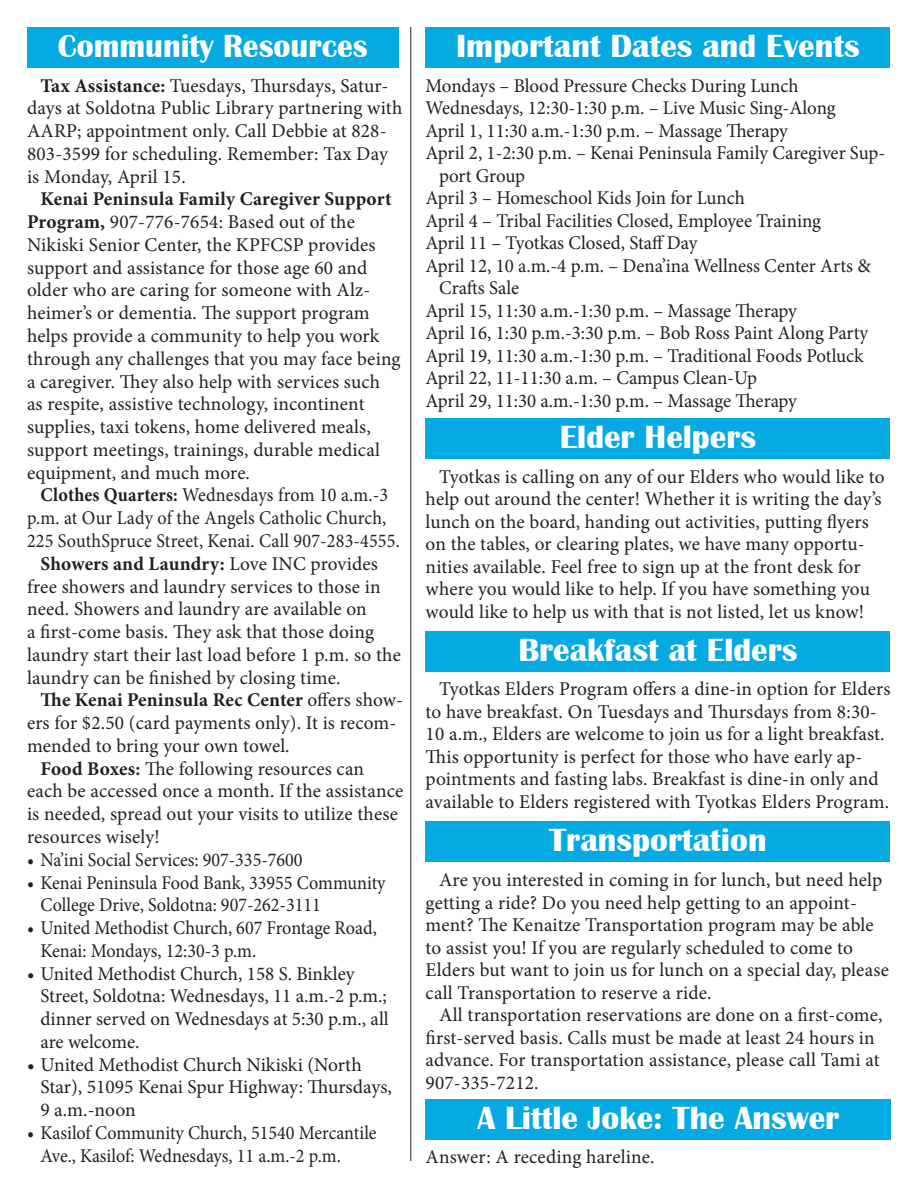
<style>
.page{position:relative;width:918px;height:1188px;background:#fff}
.page>*{position:absolute;margin:0;border:0;box-sizing:border-box;transform-origin:0 0}
.t1{font:700 33px "Britannic";color:#fff}
.t2{font:700 33px "Britannic";color:#fff;scale:.95 1}
.t3{font:19.5px/22.8px "Minion Pro";letter-spacing:.005em;color:#231f20}
.t4{font:19.5px/22.8px "Minion Pro";letter-spacing:.005em;color:#231f20;scale:.93 1}
.s1{font-weight:700}
</style>
<div class="page">
<div style="left:27px;top:27px;width:372px;height:40px;background:#05aae3"></div>
<hr style="left:410px;top:27px;width:1px;height:1134px;background:#231f20">
<div style="left:426px;top:1099px;width:465px;height:41px;background:#05aae3"></div>
<div style="left:426px;top:27px;width:464px;height:40px;background:#05aae3"></div>
<div style="left:426px;top:418px;width:464px;height:40px;background:#05aae3"></div>
<div style="left:426px;top:631px;width:464px;height:40px;background:#05aae3"></div>
<div style="left:426px;top:822px;width:464px;height:40px;background:#05aae3"></div>
<p class="t2" style="left:58px;top:27px;width:328px">Community Resources</p>
<p class="t3" style="left:27px;top:74px;width:377px;text-indent:14px"><span class="s1">Tax Assistance:</span> Tuesdays, Thursdays, Satur&shy;days at Soldotna Public Library partnering with AARP; appointment only. Call Debbie at 828- 803-3599 for scheduling. Remember: Tax Day is Monday, April 15.</p>
<p class="t3" style="left:27px;top:188px;width:375px;text-indent:14px"><span class="s1">Kenai Peninsula Family Caregiver Support Program,</span> 907-776-7654: Based out of the Nikiski Senior Center, the KPFCSP provides support and assistance for those age 60 and older who are caring for someone with Alz&shy;heimer’s or dementia. The support program helps provide a community to help you work through any challenges that you may face being a caregiver. They also help with services such as respite, assistive technology, incontinent supplies, taxi tokens, home delivered meals, support meetings, trainings, durable medical equipment, and much more.</p>
<p class="t4" style="left:27px;top:484px;width:402px;text-indent:14px"><span class="s1">Clothes Quarters:</span> Wednesdays from 10 a.m.-3 p.m. at Our Lady of the Angels Catholic Church,<br>225 SouthSpruce Street, Kenai. Call 907-283-4555.</p>
<p class="t3" style="left:27px;top:552px;width:375px;text-indent:14px"><span class="s1">Showers and Laundry:</span> Love INC provides free showers and laundry services to those in need. Showers and laundry are available on<br>a first-come basis. They ask that those doing laundry start their last load before 1 p.m. so the laundry can be finished by closing time.</p>
<p class="t3" style="left:27px;top:689px;width:378px;text-indent:14px"><span class="s1">The Kenai Peninsula Rec Center</span> offers show&shy;ers for $2.50 (card payments only). It is recom&shy;mended to bring your own towel.</p>
<p class="t3" style="left:27px;top:757px;width:378px;text-indent:14px"><span class="s1">Food Boxes:</span> The following resources can each be accessed once a month. If the assistance is needed, spread out your visits to utilize these resources wisely!</p>
<p class="t4" style="left:27px;top:848px;width:298px">• Na’ini Social Services: 907-335-7600</p>
<p class="t4" style="left:40px;top:871px;width:373px;text-indent:-14px">• Kenai Peninsula Food Bank, 33955 Community<br>College Drive, Soldotna: 907-262-3111</p>
<p class="t4" style="left:40px;top:917px;width:363px;text-indent:-14px">• United Methodist Church, 607 Frontage Road,<br>Kenai: Mondays, 12:30-3 p.m.</p>
<p class="t3" style="left:40px;top:962px;width:350px;text-indent:-14px">• United Methodist Church, 158 S. Binkley Street, Soldotna: Wednesdays, 11 a.m.-2 p.m.; dinner served on Wednesdays at 5:30 p.m., all are welcome.</p>
<p class="t3" style="left:40px;top:1053px;width:353px;text-indent:-14px">• United Methodist Church Nikiski (North<br>Star), 51095 Kenai Spur Highway: Thursdays,<br>9 a.m.-noon</p>
<p class="t4" style="left:40px;top:1121px;width:363px;text-indent:-14px">• Kasilof Community Church, 51540 Mercantile<br>Ave., Kasilof: Wednesdays, 11 a.m.-2 p.m.</p>
<p class="t1" style="left:456px;top:27px;width:405px">Important Dates and Events</p>
<p class="t3" style="left:426px;top:74px;width:374px">Mondays – Blood Pressure Checks During Lunch</p>
<p class="t3" style="left:426px;top:97px;width:412px">Wednesdays, 12:30-1:30 p.m. – Live Music Sing-Along</p>
<p class="t3" style="left:426px;top:119px;width:364px">April 1, 11:30 a.m.-1:30 p.m. – Massage Therapy</p>
<p class="t3" style="left:439px;top:142px;width:448px;text-indent:-14px">April 2, 1-2:30 p.m. – Kenai Peninsula Family Caregiver Sup&shy;port Group</p>
<p class="t3" style="left:426px;top:187px;width:321px">April 3 – Homeschool Kids Join for Lunch</p>
<p class="t3" style="left:426px;top:209px;width:397px">April 4 – Tribal Facilities Closed, Employee Training</p>
<p class="t3" style="left:426px;top:232px;width:274px">April 11 – Tyotkas Closed, Staff Day</p>
<p class="t3" style="left:439px;top:254px;width:433px;text-indent:-14px">April 12, 10 a.m.-4 p.m. – Dena’ina Wellness Center Arts &amp;<br>Crafts Sale</p>
<p class="t3" style="left:426px;top:299px;width:373px">April 15, 11:30 a.m.-1:30 p.m. – Massage Therapy</p>
<p class="t3" style="left:426px;top:322px;width:444px">April 16, 1:30 p.m.-3:30 p.m. – Bob Ross Paint Along Party</p>
<p class="t3" style="left:426px;top:344px;width:439px">April 19, 11:30 a.m.-1:30 p.m. – Traditional Foods Potluck</p>
<p class="t3" style="left:426px;top:367px;width:333px">April 22, 11-11:30 a.m. – Campus Clean-Up</p>
<p class="t3" style="left:426px;top:389px;width:373px">April 29, 11:30 a.m.-1:30 p.m. – Massage Therapy</p>
<p class="t1" style="left:560px;top:418px;width:198px">Elder Helpers</p>
<p class="t3" style="left:426px;top:465px;width:461px;text-indent:14px">Tyotkas is calling on any of our Elders who would like to help out around the center! Whether it is writing the day’s lunch on the board, handing out activities, putting flyers on the tables, or clearing plates, we have many opportu&shy;nities available. Feel free to sign up at the front desk for where you would like to help. If you have something you would like to help us with that is not listed, let us know!</p>
<p class="t1" style="left:518px;top:631px;width:281px">Breakfast at Elders</p>
<p class="t3" style="left:426px;top:678px;width:466px;text-indent:14px">Tyotkas Elders Program offers a dine-in option for Elders to have breakfast. On Tuesdays and Thursdays from 8:30- 10 a.m., Elders are welcome to join us for a light breakfast.<br>This opportunity is perfect for those who have early ap&shy;pointments and fasting labs. Breakfast is dine-in only and available to Elders registered with Tyotkas Elders Program.</p>
<p class="t1" style="left:549px;top:822px;width:219px">Transportation</p>
<p class="t3" style="left:426px;top:869px;width:465px;text-indent:14px">Are you interested in coming in for lunch, but need help getting a ride? Do you need help getting to an appoint&shy;ment? The Kenaitze Transportation program may be able to assist you! If you are regularly scheduled to come to Elders but want to join us for lunch on a special day, please call Transportation to reserve a ride.</p>
<p class="t3" style="left:426px;top:1004px;width:458px;text-indent:14px">All transportation reservations are done on a first-come, first-served basis. Calls must be made at least 24 hours in advance. For transportation assistance, please call Tami at 907-335-7212.</p>
<p class="t1" style="left:477px;top:1099px;width:364px">A Little Joke: The Answer</p>
<p class="t3" style="left:426px;top:1145px;width:230px">Answer: A receding hareline.</p>
</div>
